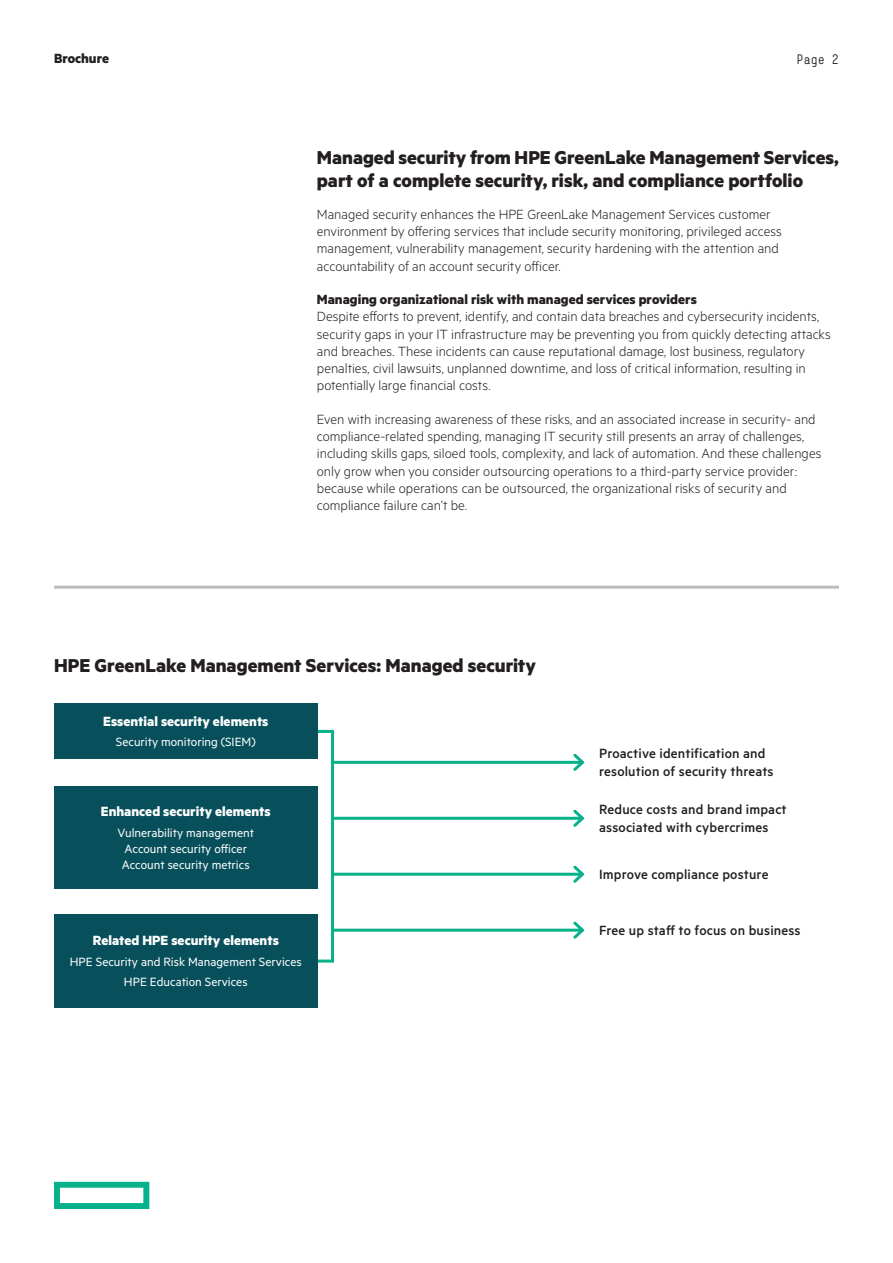
<style>
.page{position:relative;width:893px;height:1263px;background:#fff}
.page>*{position:absolute;margin:0;border:0;box-sizing:border-box;transform-origin:0 0}
.Body_subheadline_Met{font:700 21px/22.5px "Metric HPE";color:#231f20}
.Body_text_MetricHPE{font:300 15px/17.2px "Metric HPE";color:#231f20}
.t1{font:500 15px/18px "Metric HPE";letter-spacing:.01em;color:#231f20}
.t2{font:700 15px "Metric HPE";color:#fff}
.Descriptor_MetricHPE{font:700 15px "Metric HPE";color:#231f20}
.t3{font:13.5px "Metric HPE";color:#fff}
.t4{font:13.5px "HPE Simple";color:#231f20}
</style>
<div class="page">
<svg style="left:54px;top:1182px;width:95px;height:27px"></svg>
<div style="left:311px;top:730px;width:23px;height:232px;border:3px solid #07b18a"></div>
<hr style="left:333px;top:873px;width:249px;height:3px;background:#07b18a">
<svg style="left:571px;top:865px;width:13px;height:18px"></svg>
<hr style="left:333px;top:929px;width:249px;height:3px;background:#07b18a">
<svg style="left:571px;top:921px;width:13px;height:18px"></svg>
<hr style="left:333px;top:761px;width:249px;height:3px;background:#07b18a">
<svg style="left:571px;top:753px;width:13px;height:18px"></svg>
<hr style="left:333px;top:817px;width:249px;height:3px;background:#07b18a">
<svg style="left:571px;top:809px;width:13px;height:18px"></svg>
<div style="left:54px;top:704px;width:264px;height:55px;background:#07505b"></div>
<div style="left:54px;top:787px;width:264px;height:102px;background:#07505b"></div>
<div style="left:54px;top:914px;width:264px;height:94px;background:#07505b"></div>
<hr style="left:54px;top:586px;width:785px;height:3px;background:#bcbdc0">
<p class="Descriptor_MetricHPE" style="left:54px;top:49px;width:57px">Brochure</p>
<p class="t4" style="left:796px;top:51px;width:44px">Page 2</p>
<p class="Body_subheadline_Met" style="left:317px;top:146px;width:524px">Managed security from HPE GreenLake Management Services, part of a complete security, risk, and compliance portfolio</p>
<p class="Body_text_MetricHPE" style="left:317px;top:205px;width:466px">Managed security enhances the HPE GreenLake Management Services customer environment by offering services that include security monitoring, privileged access management, vulnerability management, security hardening with the attention and accountability of an account security officer.</p>
<p class="Descriptor_MetricHPE" style="left:317px;top:290px;width:381px">Managing organizational risk with managed services providers</p>
<p class="Body_text_MetricHPE" style="left:317px;top:307px;width:515px">Despite efforts to prevent, identify, and contain data breaches and cybersecurity incidents, security gaps in your IT infrastructure may be preventing you from quickly detecting attacks and breaches. These incidents can cause reputational damage, lost business, regulatory penalties, civil lawsuits, unplanned downtime, and loss of critical information, resulting in potentially large financial costs.</p>
<p class="Body_text_MetricHPE" style="left:317px;top:410px;width:506px">Even with increasing awareness of these risks, and an associated increase in security- and compliance-related spending, managing IT security still presents an array of challenges, including skills gaps, siloed tools, complexity, and lack of automation. And these challenges only grow when you consider outsourcing operations to a third-party service provider: because while operations can be outsourced, the organizational risks of security and compliance failure can’t be.</p>
<p class="Body_subheadline_Met" style="left:54px;top:654px;width:484px">HPE GreenLake Management Services: Managed security</p>
<p class="t2" style="left:103px;top:712px;width:167px">Essential security elements</p>
<p class="t3" style="left:116px;top:734px;width:141px">Security monitoring (SIEM)</p>
<p class="t2" style="left:101px;top:802px;width:171px">Enhanced security elements</p>
<p class="t3" style="left:118px;top:824px;width:138px">Vulnerability management</p>
<p class="t3" style="left:125px;top:841px;width:124px">Account security officer</p>
<p class="t3" style="left:122px;top:857px;width:129px">Account security metrics</p>
<p class="t2" style="left:93px;top:931px;width:187px">Related HPE security elements</p>
<p class="t3" style="left:70px;top:953px;width:233px">HPE Security and Risk Management Services</p>
<p class="t3" style="left:124px;top:974px;width:125px">HPE Education Services</p>
<p class="t1" style="left:599px;top:744px;width:176px">Proactive identification and resolution of security threats</p>
<p class="t1" style="left:599px;top:800px;width:189px">Reduce costs and brand impact associated with cybercrimes</p>
<p class="t1" style="left:599px;top:865px;width:171px">Improve compliance posture</p>
<p class="t1" style="left:599px;top:921px;width:203px">Free up staff to focus on business</p>
</div>
